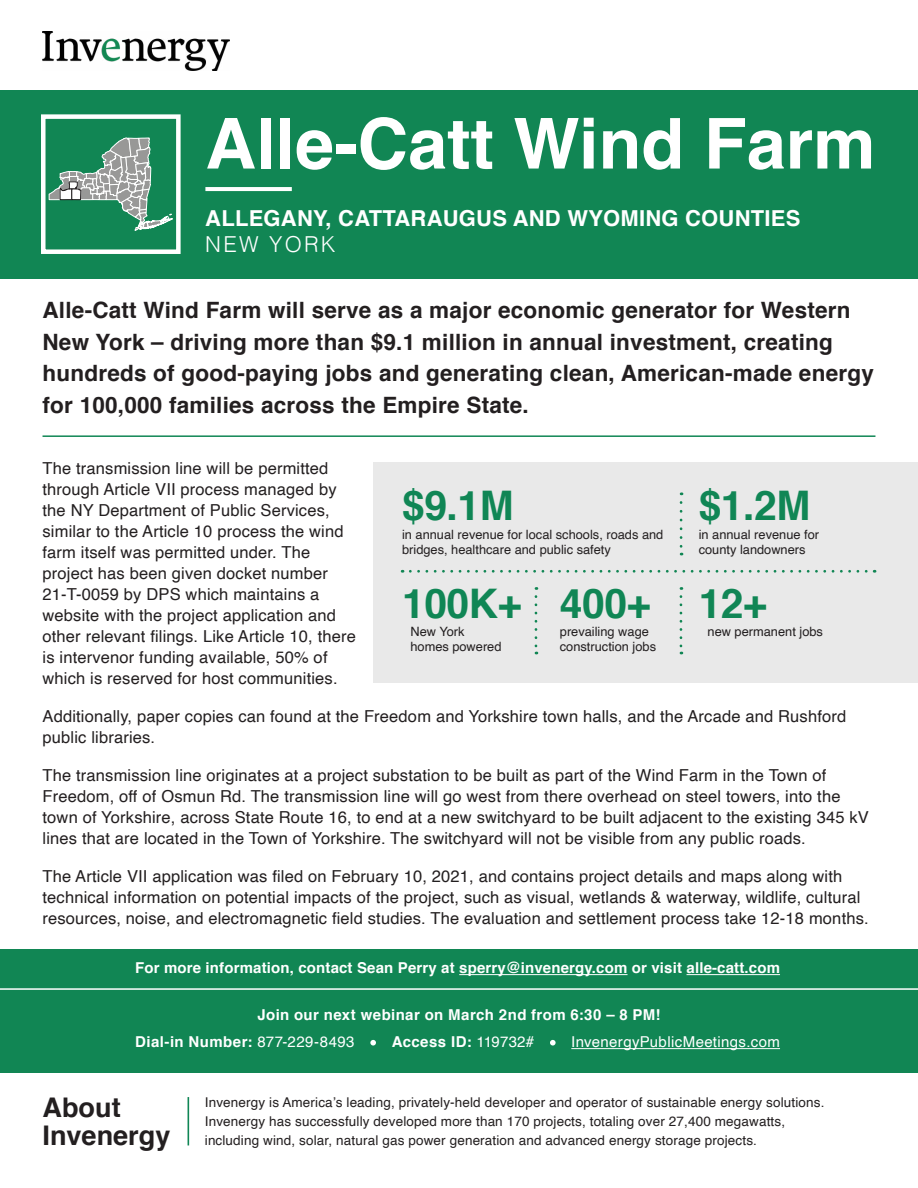
<style>
.page{position:relative;width:918px;height:1188px;background:#fff}
.page>*{position:absolute;margin:0;border:0;box-sizing:border-box;transform-origin:0 0}
.t1{font:700 70.2px "Helvetica";color:#fff}
.t2{font:700 40.8px "Helvetica";letter-spacing:-.01em;color:#108655}
.t3{font:700 27px/28px "Helvetica";color:#231f20}
.t4{font:700 22.5px/31.5px "Helvetica";letter-spacing:.01em;color:#231f20}
.t5{font:700 22.05px "Helvetica";letter-spacing:.01em;color:#fff}
.t6{font:300 22.05px "Helvetica";letter-spacing:.1em;color:#fff}
.t7{font:16.5px/21px "Helvetica";letter-spacing:.01em;color:#231f20}
.t8{font:700 15px/27.3px "Helvetica";letter-spacing:.01em;color:#fff;text-align:center}
.t9{font:15px "Helvetica";letter-spacing:.025em;color:#fff}
.t10{font:13.5px/19.4px "Helvetica";letter-spacing:.01em;color:#231f20}
.t11{font:12.75px/15.5px "Helvetica";color:#231f20}
.s1{font-weight:400}
</style>
<div class="page">
<img style="left:43px;top:31px;width:186px;height:40px">
<div style="left:0;top:949px;width:918px;height:123px;background:#118654"></div>
<hr style="left:459px;top:974px;width:169px;height:1px;background:#fff">
<hr style="left:687px;top:974px;width:93px;height:1px;background:#fff">
<div style="left:0;top:90px;width:918px;height:188px;background:#118654"></div>
<svg style="left:49px;top:137px;width:124px;height:94px"></svg>
<div style="left:41px;top:114px;width:140px;height:140px;border:4px solid #fff"></div>
<hr style="left:205px;top:187px;width:87px;height:4px;background:#fff">
<hr style="left:188px;top:1097px;width:1px;height:48px;background:#108655">
<div style="left:374px;top:462px;width:544px;height:220px;background:#e9e9e9"></div>
<svg style="left:410px;top:570px;width:465px;height:3px"></svg>
<svg style="left:535px;top:597px;width:2px;height:57px"></svg>
<svg style="left:680px;top:597px;width:2px;height:57px"></svg>
<svg style="left:680px;top:502px;width:2px;height:53px"></svg>
<hr style="left:43px;top:435px;width:832px;height:2px;background:#108655">
<hr style="left:0;top:988px;width:918px;height:2px;background:#fff">
<hr style="left:571px;top:1048px;width:209px;height:1px;background:#fff">
<svg style="left:370px;top:1040px;width:6px;height:6px"></svg>
<svg style="left:550px;top:1040px;width:6px;height:6px"></svg>
<h1 class="t1" style="left:205px;top:87px;width:672px">Alle-Catt Wind Farm</h1>
<h3 class="t5" style="left:205px;top:201px;width:597px">ALLEGANY, CATTARAUGUS AND WYOMING COUNTIES</h3>
<h3 class="t6" style="left:205px;top:226px;width:132px">NEW YORK</h3>
<p class="t4" style="left:43px;top:295px;width:833px">Alle-Catt Wind Farm will serve as a major economic generator for Western New York – driving more than $9.1 million in annual investment, creating hundreds of good-paying jobs and generating clean, American-made energy for 100,000 families across the Empire State.</p>
<p class="t7" style="left:43px;top:458px;width:315px">The transmission line will be permitted through Article VII process managed by the NY Department of Public Services, similar to the Article 10 process the wind farm itself was permitted under. The project has been given docket number 21-T-0059 by DPS which maintains a website with the project application and other relevant filings. Like Article 10, there is intervenor funding available, 50% of which is reserved for host communities.</p>
<p class="t7" style="left:43px;top:706px;width:805px">Additionally, paper copies can found at the Freedom and Yorkshire town halls, and the Arcade and Rushford public libraries.</p>
<p class="t7" style="left:43px;top:765px;width:828px">The transmission line originates at a project substation to be built as part of the Wind Farm in the Town of Freedom, off of Osmun Rd. The transmission line will go west from there overhead on steel towers, into the town of Yorkshire, across State Route 16, to end at a new switchyard to be built adjacent to the existing 345 kV lines that are located in the Town of Yorkshire. The switchyard will not be visible from any public roads.</p>
<p class="t7" style="left:43px;top:866px;width:828px">The Article VII application was filed on February 10, 2021, and contains project details and maps along with technical information on potential impacts of the project, such as visual, wetlands &amp; waterway, wildlife, cultural resources, noise, and electromagnetic field studies. The evaluation and settlement process take 12-18 months.</p>
<h2 class="t2" style="left:402px;top:473px;width:113px">$9.1M</h2>
<h2 class="t2" style="left:699px;top:473px;width:113px">$1.2M</h2>
<p class="t11" style="left:402px;top:527px;width:263px">in annual revenue for local schools, roads and bridges, healthcare and public safety</p>
<p class="t11" style="left:699px;top:527px;width:122px">in annual revenue for county landowners</p>
<h2 class="t2" style="left:402px;top:570px;width:121px">100K+</h2>
<h2 class="t2" style="left:560px;top:570px;width:209px">400+ 12+</h2>
<p class="t11" style="left:708px;top:624px;width:117px">new permanent jobs</p>
<p class="t11" style="left:410px;top:624px;width:93px">New York homes powered</p>
<p class="t11" style="left:560px;top:624px;width:98px">prevailing wage construction jobs</p>
<p class="t8" style="left:135px;top:955px;width:646px">For more information, contact Sean Perry at sperry@invenergy.com or visit alle-catt.com</p>
<p class="t8" style="left:258px;top:1001px;width:404px">Join our next webinar on March 2nd from 6:30 – 8 PM!<br>Access ID: <span class="s1">119732#</span></p>
<p class="t9" style="left:571px;top:1031px;width:210px">InvenergyPublicMeetings.com</p>
<p class="t8" style="left:135px;top:1029px;width:221px">Dial-in Number: <span class="s1">877-229-8493</span></p>
<h3 class="t3" style="left:43px;top:1094px;width:129px">About<br>Invenergy</h3>
<p class="t10" style="left:205px;top:1093px;width:621px">Invenergy is America’s leading, privately-held developer and operator of sustainable energy solutions.<br>Invenergy has successfully developed more than 170 projects, totaling over 27,400 megawatts, including wind, solar, natural gas power generation and advanced energy storage projects.</p>
</div>
